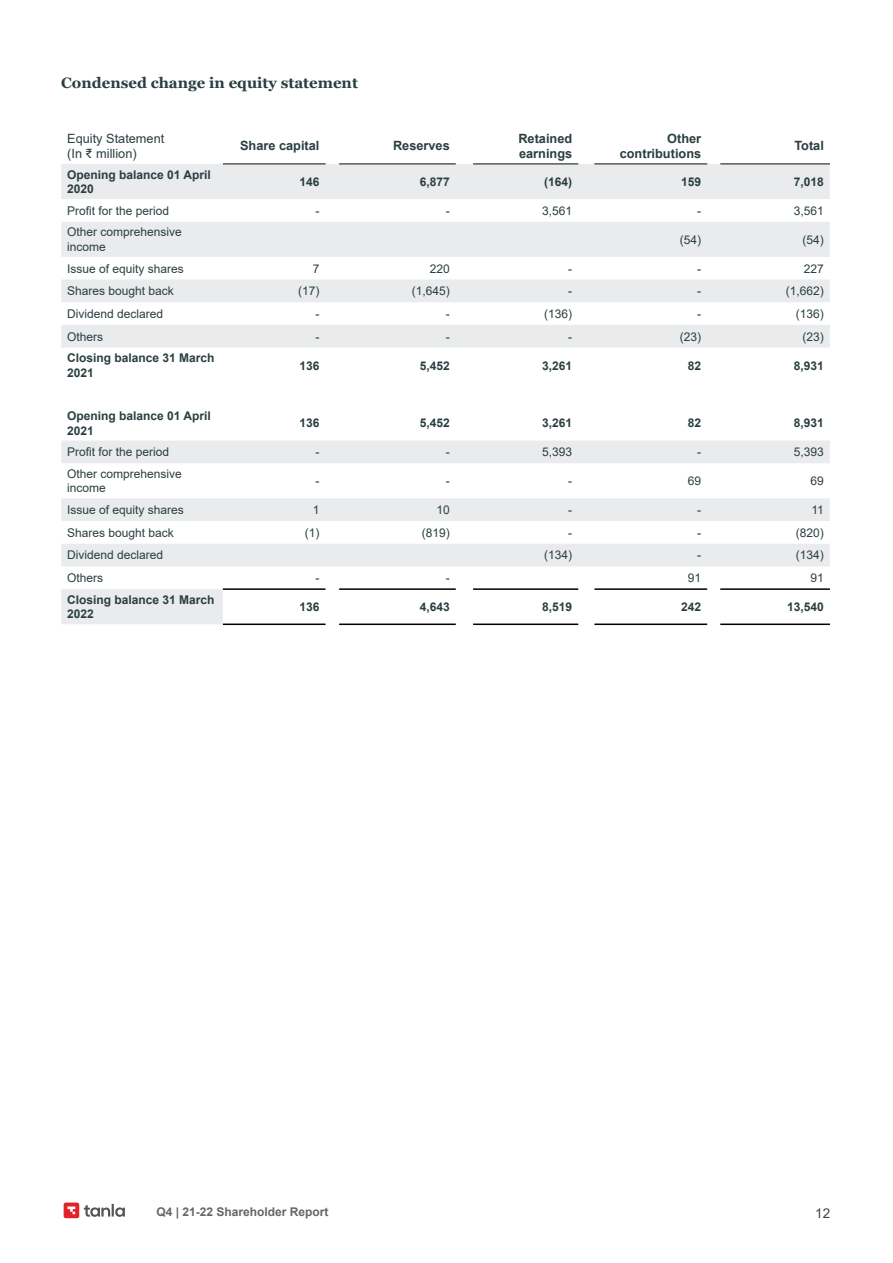
<style>
.page{position:relative;width:893px;height:1263px;background:#fff}
.page>*{position:absolute;margin:0;border:0;box-sizing:border-box;transform-origin:0 0}
.body{font:700 15px "Georgia";color:#2a3e40}
.t1{font:13.5px "Arial";color:#434343}
.table_body_header_or{font:700 12.75px "Arial";color:#2a3e40}
.t2{font:12.75px "Arial";color:#2a3e40}
.table_body_header_or-2{font:12px/14.4px "Arial";color:#2a3e40}
.table_body_header_or-3{font:700 12px/14.4px "Arial";color:#2a3e40}
.t3{font:700 12px "Arial";color:#666}
</style>
<div class="page">
<svg style="left:61px;top:164px;width:769px;height:460px"></svg>
<svg style="left:223px;top:589px;width:607px;height:35px"></svg>
<hr style="left:223px;top:163px;width:102px;height:2px;background:#595959">
<hr style="left:339px;top:163px;width:117px;height:2px;background:#595959">
<hr style="left:473px;top:163px;width:105px;height:2px;background:#595959">
<hr style="left:594px;top:163px;width:113px;height:2px;background:#595959">
<hr style="left:720px;top:163px;width:110px;height:2px;background:#595959">
<hr style="left:223px;top:588px;width:102px;height:2px;background:#000">
<hr style="left:339px;top:588px;width:117px;height:2px;background:#000">
<hr style="left:473px;top:588px;width:105px;height:2px;background:#000">
<hr style="left:594px;top:588px;width:113px;height:2px;background:#000">
<hr style="left:720px;top:588px;width:110px;height:2px;background:#000">
<hr style="left:223px;top:623px;width:102px;height:2px;background:#000">
<hr style="left:339px;top:623px;width:117px;height:2px;background:#000">
<hr style="left:473px;top:623px;width:105px;height:2px;background:#000">
<hr style="left:594px;top:623px;width:113px;height:2px;background:#000">
<hr style="left:720px;top:623px;width:110px;height:2px;background:#000">
<svg style="left:64px;top:1202px;width:61px;height:16px"></svg>
<p class="body" style="left:61px;top:73px;width:298px">Condensed change in equity statement</p>
<p class="t2" style="left:67px;top:129px;width:99px">Equity Statement</p>
<p class="t2" style="left:67px;top:145px;width:71px">(In ₹ million)</p>
<p class="table_body_header_or" style="left:240px;top:137px;width:81px">Share capital</p>
<p class="table_body_header_or" style="left:393px;top:137px;width:58px">Reserves</p>
<p class="table_body_header_or" style="left:518px;top:129px;width:55px">Retained</p>
<p class="table_body_header_or" style="left:519px;top:144px;width:55px">earnings</p>
<p class="table_body_header_or" style="left:667px;top:129px;width:36px">Other</p>
<p class="table_body_header_or" style="left:620px;top:144px;width:83px">contributions</p>
<p class="table_body_header_or" style="left:794px;top:137px;width:31px">Total</p>
<p class="table_body_header_or-3" style="left:67px;top:167px;width:145px">Opening balance 01 April<br>2020</p>
<p class="table_body_header_or-3" style="left:300px;top:175px;width:22px">146</p>
<p class="table_body_header_or-3" style="left:420px;top:175px;width:32px">6,877</p>
<p class="table_body_header_or-3" style="left:544px;top:175px;width:30px">(164)</p>
<p class="table_body_header_or-3" style="left:681px;top:175px;width:22px">159</p>
<p class="table_body_header_or-3" style="left:794px;top:175px;width:32px">7,018</p>
<p class="table_body_header_or-2" style="left:67px;top:203px;width:104px">Profit for the period</p>
<p class="table_body_header_or-2" style="left:315px;top:203px;width:5px">-</p>
<p class="table_body_header_or-2" style="left:446px;top:203px;width:5px">-</p>
<p class="table_body_header_or-2" style="left:542px;top:203px;width:32px">3,561</p>
<p class="table_body_header_or-2" style="left:697px;top:203px;width:5px">-</p>
<p class="table_body_header_or-2" style="left:794px;top:203px;width:32px">3,561</p>
<p class="table_body_header_or-2" style="left:67px;top:225px;width:116px">Other comprehensive income</p>
<p class="table_body_header_or-2" style="left:680px;top:232px;width:23px">(54)</p>
<p class="table_body_header_or-2" style="left:803px;top:232px;width:23px">(54)</p>
<p class="table_body_header_or-2" style="left:67px;top:261px;width:118px">Issue of equity shares</p>
<p class="table_body_header_or-2" style="left:313px;top:261px;width:8px">7</p>
<p class="table_body_header_or-2" style="left:430px;top:261px;width:22px">220</p>
<p class="table_body_header_or-2" style="left:568px;top:261px;width:5px">-</p>
<p class="table_body_header_or-2" style="left:697px;top:261px;width:5px">-</p>
<p class="table_body_header_or-2" style="left:804px;top:261px;width:22px">227</p>
<p class="table_body_header_or-2" style="left:67px;top:284px;width:108px">Shares bought back</p>
<p class="table_body_header_or-2" style="left:298px;top:284px;width:23px">(17)</p>
<p class="table_body_header_or-2" style="left:412px;top:284px;width:40px">(1,645)</p>
<p class="table_body_header_or-2" style="left:568px;top:284px;width:5px">-</p>
<p class="table_body_header_or-2" style="left:697px;top:284px;width:5px">-</p>
<p class="table_body_header_or-2" style="left:786px;top:284px;width:40px">(1,662)</p>
<p class="table_body_header_or-2" style="left:67px;top:306px;width:98px">Dividend declared</p>
<p class="table_body_header_or-2" style="left:315px;top:306px;width:5px">-</p>
<p class="table_body_header_or-2" style="left:446px;top:306px;width:5px">-</p>
<p class="table_body_header_or-2" style="left:544px;top:306px;width:30px">(136)</p>
<p class="table_body_header_or-2" style="left:697px;top:306px;width:5px">-</p>
<p class="table_body_header_or-2" style="left:796px;top:306px;width:30px">(136)</p>
<p class="table_body_header_or-2" style="left:67px;top:329px;width:38px">Others</p>
<p class="table_body_header_or-2" style="left:315px;top:329px;width:5px">-</p>
<p class="table_body_header_or-2" style="left:446px;top:329px;width:5px">-</p>
<p class="table_body_header_or-2" style="left:568px;top:329px;width:5px">-</p>
<p class="table_body_header_or-2" style="left:680px;top:329px;width:23px">(23)</p>
<p class="table_body_header_or-2" style="left:803px;top:329px;width:23px">(23)</p>
<p class="table_body_header_or-3" style="left:67px;top:351px;width:149px">Closing balance 31 March<br>2021</p>
<p class="table_body_header_or-3" style="left:299px;top:358px;width:22px">136</p>
<p class="table_body_header_or-3" style="left:420px;top:358px;width:32px">5,452</p>
<p class="table_body_header_or-3" style="left:542px;top:358px;width:32px">3,261</p>
<p class="table_body_header_or-3" style="left:688px;top:358px;width:15px">82</p>
<p class="table_body_header_or-3" style="left:794px;top:358px;width:32px">8,931</p>
<p class="table_body_header_or-3" style="left:67px;top:409px;width:145px">Opening balance 01 April<br>2021</p>
<p class="table_body_header_or-3" style="left:299px;top:416px;width:22px">136</p>
<p class="table_body_header_or-3" style="left:420px;top:416px;width:32px">5,452</p>
<p class="table_body_header_or-3" style="left:542px;top:416px;width:32px">3,261</p>
<p class="table_body_header_or-3" style="left:688px;top:416px;width:15px">82</p>
<p class="table_body_header_or-3" style="left:794px;top:416px;width:32px">8,931</p>
<p class="table_body_header_or-2" style="left:67px;top:445px;width:104px">Profit for the period</p>
<p class="table_body_header_or-2" style="left:315px;top:445px;width:5px">-</p>
<p class="table_body_header_or-2" style="left:446px;top:445px;width:5px">-</p>
<p class="table_body_header_or-2" style="left:542px;top:445px;width:32px">5,393</p>
<p class="table_body_header_or-2" style="left:697px;top:445px;width:5px">-</p>
<p class="table_body_header_or-2" style="left:794px;top:445px;width:32px">5,393</p>
<p class="table_body_header_or-2" style="left:67px;top:466px;width:116px">Other comprehensive income</p>
<p class="table_body_header_or-2" style="left:315px;top:474px;width:5px">-</p>
<p class="table_body_header_or-2" style="left:446px;top:474px;width:5px">-</p>
<p class="table_body_header_or-2" style="left:568px;top:474px;width:5px">-</p>
<p class="table_body_header_or-2" style="left:688px;top:474px;width:15px">69</p>
<p class="table_body_header_or-2" style="left:811px;top:474px;width:15px">69</p>
<p class="table_body_header_or-2" style="left:67px;top:503px;width:118px">Issue of equity shares</p>
<p class="table_body_header_or-2" style="left:313px;top:503px;width:8px">1</p>
<p class="table_body_header_or-2" style="left:436px;top:503px;width:15px">10</p>
<p class="table_body_header_or-2" style="left:568px;top:503px;width:5px">-</p>
<p class="table_body_header_or-2" style="left:697px;top:503px;width:5px">-</p>
<p class="table_body_header_or-2" style="left:811px;top:503px;width:14px">11</p>
<p class="table_body_header_or-2" style="left:67px;top:525px;width:108px">Shares bought back</p>
<p class="table_body_header_or-2" style="left:305px;top:525px;width:16px">(1)</p>
<p class="table_body_header_or-2" style="left:422px;top:525px;width:30px">(819)</p>
<p class="table_body_header_or-2" style="left:568px;top:525px;width:5px">-</p>
<p class="table_body_header_or-2" style="left:697px;top:525px;width:5px">-</p>
<p class="table_body_header_or-2" style="left:796px;top:525px;width:30px">(820)</p>
<p class="table_body_header_or-2" style="left:67px;top:548px;width:98px">Dividend declared</p>
<p class="table_body_header_or-2" style="left:544px;top:548px;width:30px">(134)</p>
<p class="table_body_header_or-2" style="left:697px;top:548px;width:5px">-</p>
<p class="table_body_header_or-2" style="left:796px;top:548px;width:30px">(134)</p>
<p class="table_body_header_or-2" style="left:67px;top:571px;width:38px">Others</p>
<p class="table_body_header_or-2" style="left:315px;top:571px;width:5px">-</p>
<p class="table_body_header_or-2" style="left:446px;top:571px;width:5px">-</p>
<p class="table_body_header_or-2" style="left:688px;top:571px;width:15px">91</p>
<p class="table_body_header_or-2" style="left:811px;top:571px;width:15px">91</p>
<p class="table_body_header_or-3" style="left:67px;top:593px;width:149px">Closing balance 31 March<br>2022</p>
<p class="table_body_header_or-3" style="left:299px;top:600px;width:22px">136</p>
<p class="table_body_header_or-3" style="left:420px;top:600px;width:32px">4,643</p>
<p class="table_body_header_or-3" style="left:542px;top:600px;width:32px">8,519</p>
<p class="table_body_header_or-3" style="left:681px;top:600px;width:22px">242</p>
<p class="table_body_header_or-3" style="left:787px;top:600px;width:38px">13,540</p>
<p class="t3" style="left:156px;top:1203px;width:174px">Q4 | 21-22 Shareholder Report</p>
<p class="t1" style="left:815px;top:1204px;width:17px">12</p>
</div>
